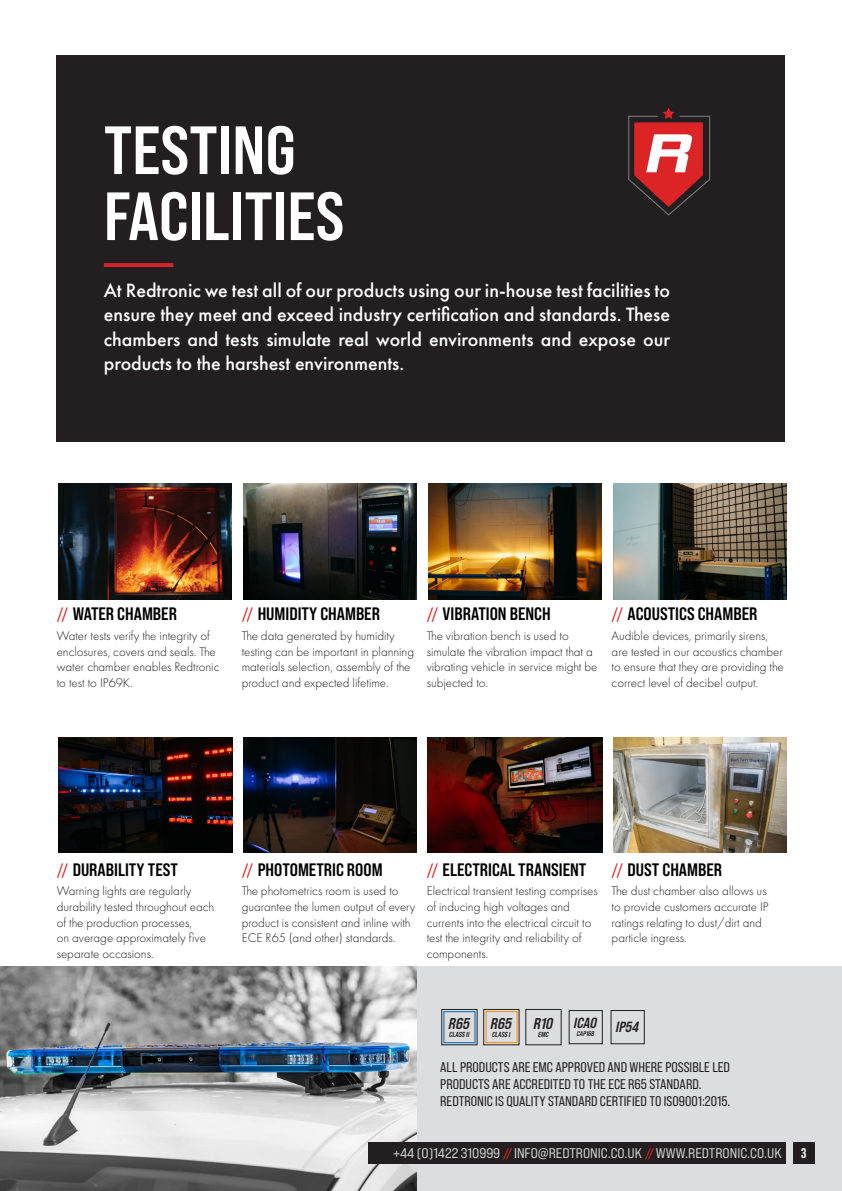
<style>
.page{position:relative;width:842px;height:1191px;background:#fff}
.page>*{position:absolute;margin:0;border:0;box-sizing:border-box;transform-origin:0 0}
.t1{font:700 68px/66px "Bebas Neue Pro Semi Exp";color:#fff}
.t2{font:500 20px/24px "Futura PT";color:#fff;text-align:justify}
.t3{font:700 18px "Bebas Neue Pro Semi Exp";color:#000}
.t4{font:italic 700 15.6px "Bebas Neue Pro Semi Exp";color:#231f20}
.t5{font:italic 700 14.8px "Bebas Neue Pro Semi Exp";color:#231f20}
.t6{font:italic 700 14.6px "Bebas Neue Pro Semi Exp";color:#231f20}
.t7{font:14px/16.8px "Bebas Neue Pro Semi Exp";color:#231f20}
.t8{font:expanded 14px "Bebas Neue Pro";color:#d1d2d4}
.t9{font:700 14px "Bebas Neue Pro";color:#fff}
.key_features{font:300 13px/15.6px "Futura PT";color:#231f20}
.t10{font:italic 700 7.4px "Bebas Neue Pro Semi Exp";color:#231f20}
.t11{font:italic 700 6.8px "Bebas Neue Pro Semi Exp";color:#231f20}
.s1{font-family:"Bebas Neue Pro";font-weight:400;color:#dc2427}
.s2{color:#dc2427}
</style>
<div class="page">
<div style="left:0;top:966px;width:842px;height:225px;background:#dcdddf"></div>
<img style="left:0;top:966px;width:417px;height:225px">
<div style="left:57px;top:55px;width:728px;height:386px;background:#231f20"></div>
<hr style="left:104px;top:263px;width:69px;height:4px;background:#d1232a">
<img style="left:58px;top:484px;width:173px;height:115px">
<img style="left:243px;top:484px;width:173px;height:115px">
<img style="left:428px;top:484px;width:173px;height:115px">
<img style="left:613px;top:484px;width:173px;height:115px">
<img style="left:58px;top:737px;width:174px;height:115px">
<img style="left:243px;top:737px;width:173px;height:115px">
<img style="left:427px;top:737px;width:175px;height:115px">
<img style="left:613px;top:737px;width:173px;height:115px">
<svg style="left:628px;top:108px;width:83px;height:108px"></svg>
<div style="left:443px;top:1011px;width:32px;height:32px;border:1px solid #1074bc"></div>
<div style="left:442px;top:1009px;width:35px;height:36px;border:1px solid #231f20"></div>
<div style="left:486px;top:1011px;width:32px;height:32px;border:1px solid #f7931d"></div>
<div style="left:483px;top:1009px;width:36px;height:36px;border:1px solid #231f20"></div>
<div style="left:526px;top:1009px;width:35px;height:36px;border:1px solid #231f20"></div>
<div style="left:569px;top:1010px;width:33px;height:34px;border:1px solid #231f20"></div>
<div style="left:611px;top:1010px;width:33px;height:34px;border:1px solid #231f20"></div>
<div style="left:793px;top:1142px;width:21px;height:21px;background:#231f20"></div>
<div style="left:369px;top:1142px;width:417px;height:21px;background:#231f20"></div>
<p class="t1" style="left:104px;top:116px;width:242px">TESTING<br>FACILITIES</p>
<p class="t2" style="left:104px;top:279px;width:568px">At Redtronic we test all of our products using our in-house test facilities to ensure they meet and exceed industry certification and standards. These chambers and tests simulate real world environments and expose our products to the harshest environments.</p>
<p class="t3" style="left:57px;top:603px;width:122px"><span class="s1">//</span> WATER CHAMBER</p>
<p class="t3" style="left:242px;top:603px;width:140px"><span class="s1">//</span> HUMIDITY CHAMBER</p>
<p class="t3" style="left:427px;top:603px;width:126px"><span class="s1">//</span> VIBRATION BENCH</p>
<p class="t3" style="left:612px;top:603px;width:147px"><span class="s1">//</span> ACOUSTICS CHAMBER</p>
<p class="key_features" style="left:57px;top:628px;width:164px">Water tests verify the integrity of enclosures, covers and seals. The water chamber enables Redtronic to test to IP69K.</p>
<p class="key_features" style="left:242px;top:628px;width:174px">The data generated by humidity testing can be important in planning materials selection, assembly of the product and expected lifetime.</p>
<p class="key_features" style="left:427px;top:628px;width:172px">The vibration bench is used to simulate the vibration impact that a vibrating vehicle in service might be subjected to.</p>
<p class="key_features" style="left:612px;top:628px;width:174px">Audible devices, primarily sirens, are tested in our acoustics chamber to ensure that they are providing the correct level of decibel output.</p>
<p class="t3" style="left:57px;top:859px;width:123px"><span class="s1">//</span> DURABILITY TEST</p>
<p class="t3" style="left:242px;top:859px;width:142px"><span class="s1">//</span> PHOTOMETRIC ROOM</p>
<p class="t3" style="left:427px;top:859px;width:161px"><span class="s1">//</span> ELECTRICAL TRANSIENT</p>
<p class="t3" style="left:612px;top:859px;width:112px"><span class="s1">//</span> DUST CHAMBER</p>
<p class="key_features" style="left:57px;top:883px;width:159px">Warning lights are regularly durability tested throughout each of the production processes,<br>on average approximately five separate occasions.</p>
<p class="key_features" style="left:242px;top:883px;width:175px">The photometrics room is used to guarantee the lumen output of every product is consistent and inline with ECE R65 (and other) standards.</p>
<p class="key_features" style="left:427px;top:883px;width:173px">Electrical transient testing comprises of inducing high voltages and currents into the electrical circuit to test the integrity and reliability of components.</p>
<p class="key_features" style="left:612px;top:883px;width:159px">The dust chamber also allows us to provide customers accurate IP ratings relating to dust/dirt and particle ingress.</p>
<p class="t4" style="left:448px;top:1014px;width:26px">R65</p>
<p class="t10" style="left:449px;top:1030px;width:23px">CLASSII</p>
<p class="t4" style="left:490px;top:1014px;width:26px">R65</p>
<p class="t10" style="left:492px;top:1030px;width:22px">CLASSI</p>
<p class="t4" style="left:533px;top:1014px;width:25px">R10</p>
<p class="t10" style="left:538px;top:1030px;width:14px">EMC</p>
<p class="t6" style="left:573px;top:1014px;width:28px">ICAO</p>
<p class="t11" style="left:576px;top:1029px;width:21px">CAP168</p>
<p class="t5" style="left:615px;top:1017px;width:28px">IP54</p>
<p class="t7" style="left:440px;top:1058px;width:291px">ALL PRODUCTS ARE EMC APPROVED AND WHERE POSSIBLE LED<br>PRODUCTS ARE ACCREDITED TO THE ECE R65 STANDARD.</p>
<p class="t7" style="left:440px;top:1092px;width:292px">REDTRONIC IS QUALITY STANDARD CERTIFIED TO ISO9001:2015.</p>
<p class="t8" style="left:393px;top:1144px;width:390px">+44 (0)1422 310999 <span class="s2">//</span> INFO@REDTRONIC.CO.UK <span class="s2">//</span> WWW.REDTRONIC.CO.UK</p>
<p class="t9" style="left:801px;top:1145px;width:7px">3</p>
</div>
